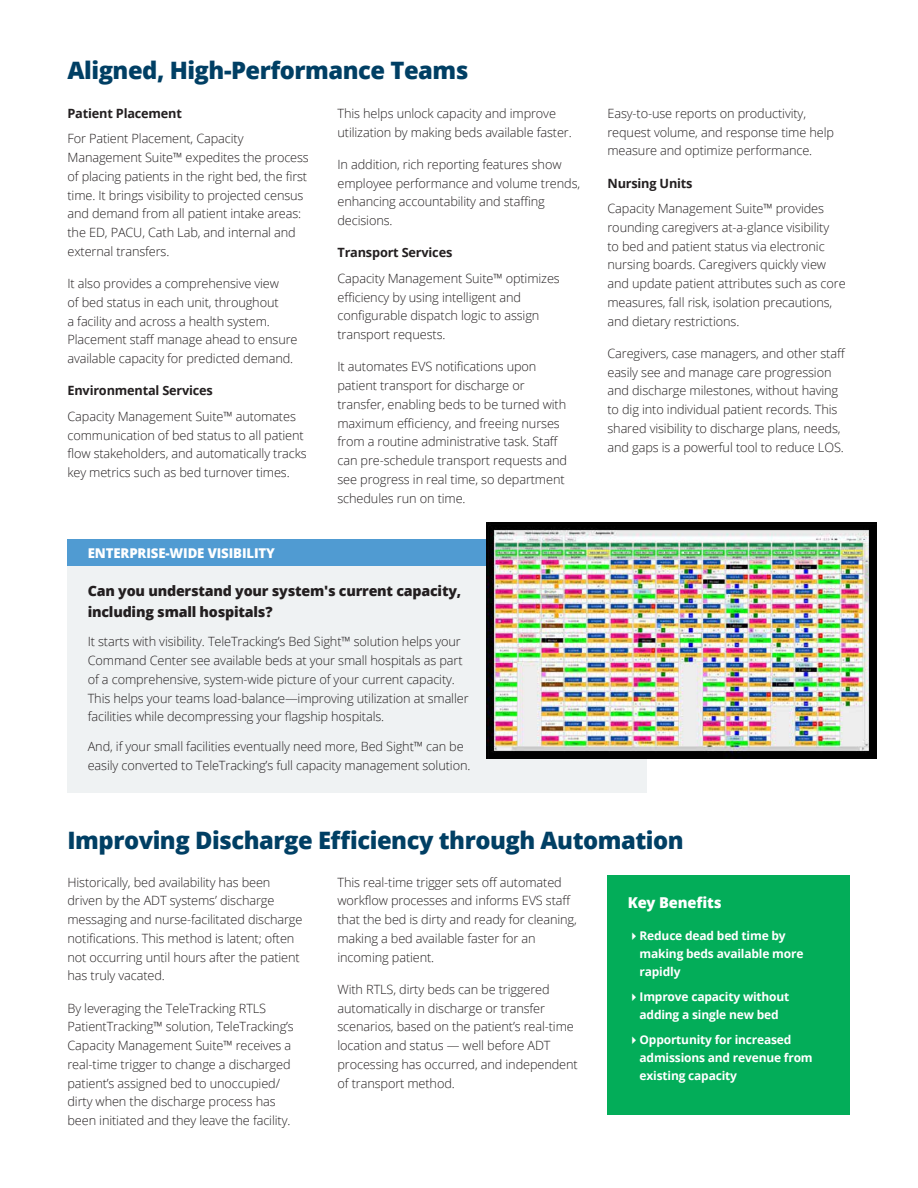
<style>
.page{position:relative;width:918px;height:1188px;background:#fff}
.page>*{position:absolute;margin:0;border:0;box-sizing:border-box;transform-origin:0 0}
.t1{font:800 24px "Open Sans";letter-spacing:-.02em;color:#003f64}
.t2{font:800 15px "Open Sans";letter-spacing:-.01em;color:#fff}
.t3{font:800 14.25px/21px "Open Sans";letter-spacing:-.015em;color:#231f20}
.t4{font:800 13.5px "Open Sans";letter-spacing:-.01em;color:#fff}
.t5{font:300 12.75px/18.8px "Open Sans";letter-spacing:-.01em;color:#231f20}
.t6{font:700 12.75px "Open Sans";letter-spacing:-.015em;color:#231f20}
.t7{font:700 12px/18px "Open Sans";letter-spacing:-.015em;color:#fff}
</style>
<div class="page">
<div style="left:608px;top:875px;width:242px;height:240px;background:#03ad59"></div>
<div style="left:68px;top:539px;width:579px;height:253px;background:#eff2f3"></div>
<div style="left:68px;top:539px;width:782px;height:27px;background:#509bd2"></div>
<img style="left:486px;top:522px;width:390px;height:237px">
<h1 class="t1" style="left:68px;top:52px;width:403px">Aligned, High-Performance Teams</h1>
<p class="t6" style="left:68px;top:104px;width:116px">Patient Placement</p>
<p class="t5" style="left:68px;top:129px;width:243px">For Patient Placement, Capacity Management Suite™ expedites the process of placing patients in the right bed, the first time. It brings visibility to projected census and demand from all patient intake areas: the ED, PACU, Cath Lab, and internal and external transfers.</p>
<p class="t5" style="left:68px;top:274px;width:232px">It also provides a comprehensive view<br>of bed status in each unit, throughout<br>a facility and across a health system.<br>Placement staff manage ahead to ensure available capacity for predicted demand.</p>
<p class="t6" style="left:68px;top:382px;width:147px">Environmental Services</p>
<p class="t5" style="left:68px;top:406px;width:241px">Capacity Management Suite™ automates communication of bed status to all patient flow stakeholders, and automatically tracks key metrics such as bed turnover times.</p>
<p class="t5" style="left:338px;top:103px;width:236px">This helps unlock capacity and improve utilization by making beds available faster.</p>
<p class="t5" style="left:338px;top:154px;width:244px">In addition, rich reporting features show employee performance and volume trends, enhancing accountability and staffing decisions.</p>
<p class="t6" style="left:338px;top:244px;width:116px">Transport Services</p>
<p class="t5" style="left:338px;top:268px;width:224px">Capacity Management Suite™ optimizes efficiency by using intelligent and configurable dispatch logic to assign transport requests.</p>
<p class="t5" style="left:338px;top:357px;width:231px">It automates EVS notifications upon patient transport for discharge or transfer, enabling beds to be turned with maximum efficiency, and freeing nurses from a routine administrative task. Staff can pre-schedule transport requests and see progress in real time, so department schedules run on time.</p>
<p class="t4" style="left:88px;top:543px;width:189px">ENTERPRISE-WIDE VISIBILITY</p>
<p class="t3" style="left:88px;top:579px;width:375px">Can you understand your system's current capacity, including small hospitals?</p>
<p class="t5" style="left:88px;top:632px;width:382px">It starts with visibility. TeleTracking’s Bed Sight™ solution helps your Command Center see available beds at your small hospitals as part of a comprehensive, system-wide picture of your current capacity.<br>This helps your teams load-balance—improving utilization at smaller facilities while decompressing your flagship hospitals.</p>
<p class="t5" style="left:88px;top:737px;width:384px">And, if your small facilities eventually need more, Bed Sight™ can be easily converted to TeleTracking’s full capacity management solution.</p>
<p class="t5" style="left:607px;top:104px;width:228px">Easy-to-use reports on productivity, request volume, and response time help measure and optimize performance.</p>
<p class="t6" style="left:607px;top:174px;width:87px">Nursing Units</p>
<p class="t5" style="left:607px;top:199px;width:240px">Capacity Management Suite™ provides rounding caregivers at-a-glance visibility<br>to bed and patient status via electronic nursing boards. Caregivers quickly view and update patient attributes such as core measures, fall risk, isolation precautions, and dietary restrictions.</p>
<p class="t5" style="left:607px;top:344px;width:239px">Caregivers, case managers, and other staff easily see and manage care progression and discharge milestones, without having to dig into individual patient records. This shared visibility to discharge plans, needs, and gaps is a powerful tool to reduce LOS.</p>
<h1 class="t1" style="left:68px;top:822px;width:618px">Improving Discharge Efficiency through Automation</h1>
<p class="t5" style="left:68px;top:872px;width:236px">Historically, bed availability has been driven by the ADT systems’ discharge messaging and nurse-facilitated discharge notifications. This method is latent; often not occurring until hours after the patient has truly vacated.</p>
<p class="t5" style="left:68px;top:998px;width:228px">By leveraging the TeleTracking RTLS PatientTracking™ solution, TeleTracking’s Capacity Management Suite™ receives a real-time trigger to change a discharged patient’s assigned bed to unoccupied/ dirty when the discharge process has been initiated and they leave the facility.</p>
<p class="t5" style="left:338px;top:872px;width:241px">This real-time trigger sets off automated workflow processes and informs EVS staff that the bed is dirty and ready for cleaning, making a bed available faster for an incoming patient.</p>
<p class="t5" style="left:338px;top:979px;width:242px">With RTLS, dirty beds can be triggered automatically in discharge or transfer scenarios, based on the patient’s real-time location and status — well before ADT processing has occurred, and independent of transport method.</p>
<p class="t2" style="left:628px;top:891px;width:95px">Key Benefits</p>
<p class="t7" style="left:640px;top:926px;width:165px;text-indent:-12px">✔Reduce dead bed time by making beds available more rapidly</p>
<p class="t7" style="left:628px;top:987px;width:163px;text-align:center">✔Improve capacity without adding a single new bed</p>
<p class="t7" style="left:640px;top:1030px;width:175px;text-indent:-12px">✔Opportunity for increased admissions and revenue from existing capacity</p>
</div>
